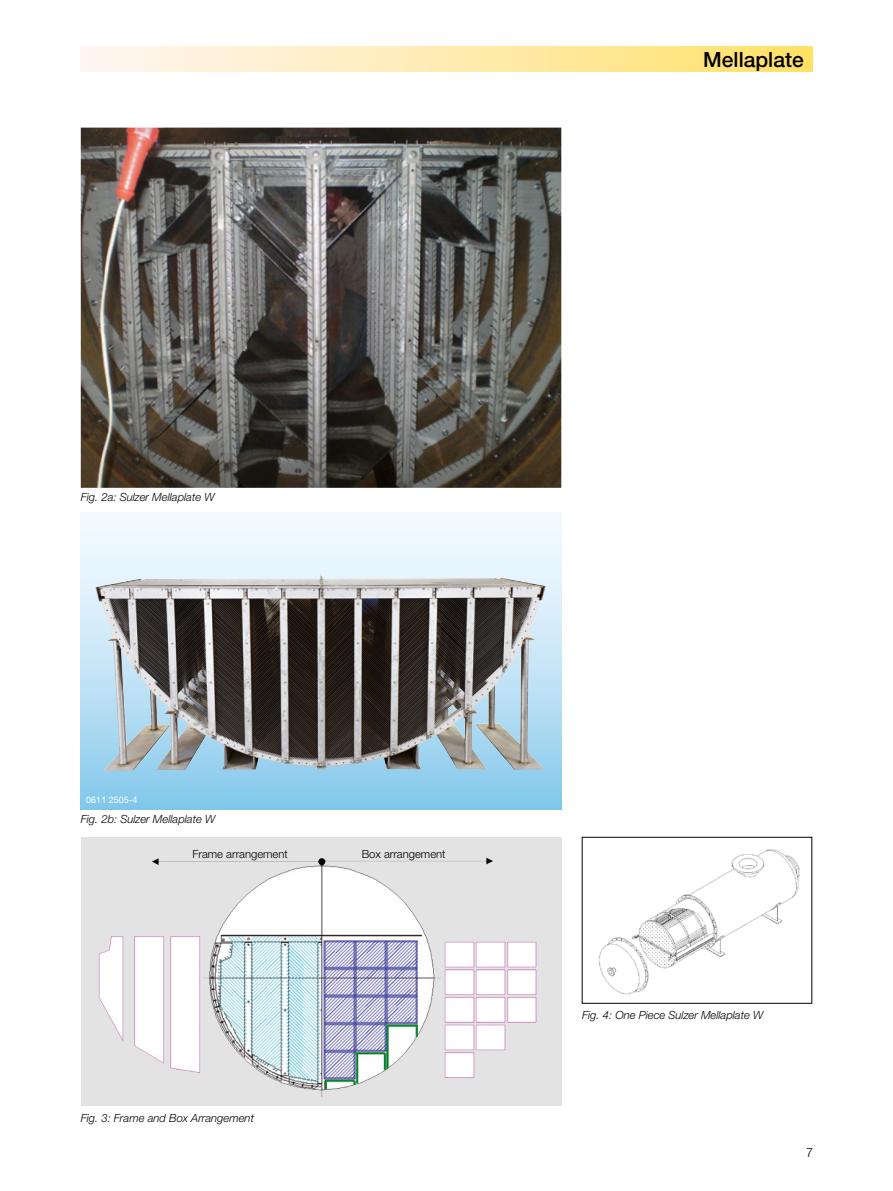
<style>
.page{position:relative;width:893px;height:1191px;background:#fff}
.page>*{position:absolute;margin:0;border:0;box-sizing:border-box;transform-origin:0 0}
.t1{font:500 21px "Helvetica Neue";color:#000}
.t2{font:300 12.75px "Helvetica Neue";color:#000}
.t3{font:italic 300 11.25px "Helvetica Neue";color:#000}
.t4{font:300 11.25px "Helvetica Neue";color:#000}
.t5{font:9px "Helvetica Neue";color:#fff}
</style>
<div class="page">
<div style="left:81px;top:512px;width:480px;height:298px;background:linear-gradient(to bottom,#fff,#8acaec)"></div>
<div style="left:81px;top:46px;width:731px;height:26px;background:linear-gradient(to right,#fff6f6,#ffe16a)"></div>
<img style="left:81px;top:128px;width:480px;height:360px">
<div style="left:81px;top:837px;width:480px;height:269px;background:#e3e3e3"></div>
<img style="left:598px;top:849px;width:202px;height:146px">
<img style="left:98px;top:857px;width:439px;height:240px">
<img style="left:95px;top:574px;width:451px;height:197px">
<p class="t1" style="left:703px;top:47px;width:102px">Mellaplate</p>
<p class="t3" style="left:81px;top:490px;width:135px">Fig. 2a: Sulzer Mellaplate W</p>
<p class="t5" style="left:86px;top:794px;width:53px">0611 2505-4</p>
<p class="t3" style="left:81px;top:812px;width:136px">Fig. 2b: Sulzer Mellaplate W</p>
<p class="t4" style="left:193px;top:847px;width:97px">Frame arrangement</p>
<p class="t4" style="left:362px;top:847px;width:85px">Box arrangement</p>
<p class="t3" style="left:81px;top:1111px;width:175px">Fig. 3: Frame and Box Arrangement</p>
<p class="t3" style="left:582px;top:1008px;width:183px">Fig. 4: One Piece Sulzer Mellaplate W</p>
<p class="t2" style="left:806px;top:1144px;width:9px">7</p>
</div>
